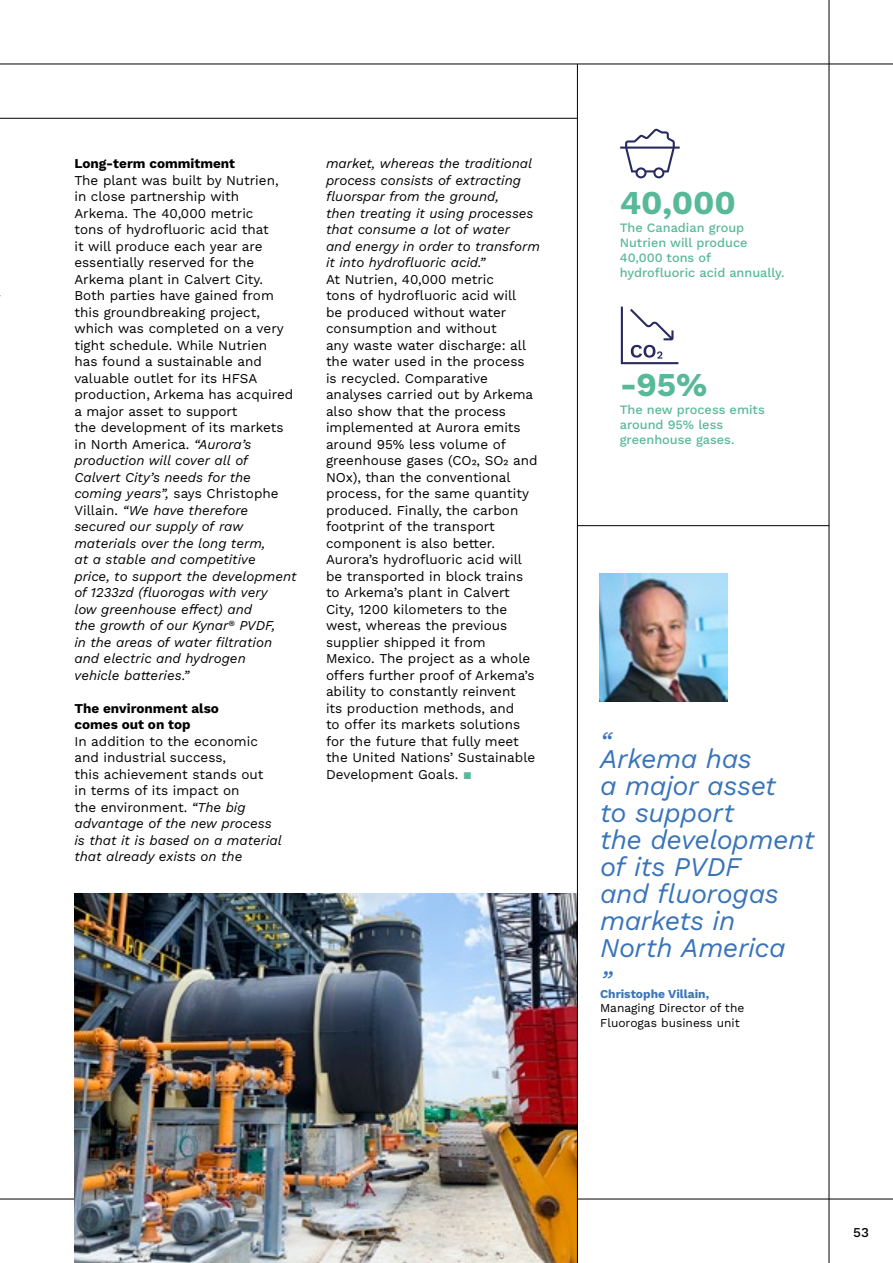
<style>
.page{position:relative;width:893px;height:1263px;background:#fff}
.page>*{position:absolute;margin:0;border:0;box-sizing:border-box;transform-origin:0 0}
.t1{font:700 33.3px "Work Sans";color:#58b998}
.t2{font:italic 27px/27px "Work Sans";letter-spacing:-.015em;color:#3974b9}
.t3{font:13.5px/16.5px "Work Sans";color:#000}
.t4{font:italic 13.5px/16.5px "Work Sans";color:#000}
.t5{font:700 13.5px/16.5px "Work Sans";color:#000}
.t6{font:500 13.5px "Work Sans";color:#000}
.t7{font:500 12.75px/15px "Work Sans";color:#58b998}
.t8{font:12px/14.2px "Work Sans";color:#000}
.t9{font:700 12px "Work Sans";color:#3974b9}
.s1{font-style:italic}
.s2{color:#58b998}
</style>
<div class="page">
<img style="left:599px;top:574px;width:128px;height:127px">
<svg style="left:125px;top:63px;width:64px;height:1px"></svg>
<svg style="left:621px;top:307px;width:57px;height:57px"></svg>
<svg style="left:620px;top:128px;width:60px;height:50px"></svg>
<hr style="left:829px;top:0;width:1px;height:1263px;background:#000">
<hr style="left:0;top:1198px;width:893px;height:1px;background:#000">
<hr style="left:0;top:64px;width:893px;height:1px;background:#000">
<hr style="left:0;top:118px;width:578px;height:1px;background:#000">
<hr style="left:578px;top:525px;width:251px;height:1px;background:#000">
<img style="left:74px;top:893px;width:503px;height:370px">
<hr style="left:577px;top:64px;width:1px;height:1199px;background:#000">
<p class="t5" style="left:74px;top:155px;width:162px">Long-term commitment</p>
<p class="t3" style="left:74px;top:171px;width:224px">The plant was built by Nutrien,<br>in close partnership with<br>Arkema. The 40,000 metric<br>tons of hydrofluoric acid that<br>it will produce each year are essentially reserved for the<br>Arkema plant in Calvert City.<br>Both parties have gained from this groundbreaking project, which was completed on a very tight schedule. While Nutrien<br>has found a sustainable and valuable outlet for its HFSA production, Arkema has acquired a major asset to support<br>the development of its markets in North America. <span class="s1">“Aurora’s production will cover all of<br>Calvert City’s needs for the coming years”,</span> says Christophe<br>Villain. <span class="s1">“We have therefore secured our supply of raw materials over the long term,<br>at a stable and competitive<br>price, to support the development of 1233zd (fluorogas with very<br>low greenhouse effect) and<br>the growth of our Kynar</span><sup>®</sup> <span class="s1">PVDF,<br>in the areas of water filtration and electric and hydrogen<br>vehicle batteries.”</span></p>
<p class="t5" style="left:74px;top:699px;width:146px">The environment also comes out on top</p>
<p class="t3" style="left:74px;top:732px;width:209px">In addition to the economic and industrial success,<br>this achievement stands out<br>in terms of its impact on<br>the environment. <span class="s1">“The big advantage of the new process is that it is based on a material that already exists on the</span></p>
<p class="t4" style="left:326px;top:154px;width:215px">market, whereas the traditional process consists of extracting fluorspar from the ground,<br>then treating it using processes that consume a lot of water<br>and energy in order to transform it into hydrofluoric acid.”</p>
<p class="t3" style="left:326px;top:270px;width:213px">At Nutrien, 40,000 metric<br>tons of hydrofluoric acid will<br>be produced without water consumption and without<br>any waste water discharge: all the water used in the process is recycled. Comparative analyses carried out by Arkema also show that the process implemented at Aurora emits around 95% less volume of greenhouse gases (CO2, SO2 and<br>NOx), than the conventional process, for the same quantity produced. Finally, the carbon footprint of the transport component is also better.<br>Aurora’s hydrofluoric acid will be transported in block trains to Arkema’s plant in Calvert<br>City, 1200 kilometers to the west, whereas the previous supplier shipped it from<br>Mexico. The project as a whole offers further proof of Arkema’s ability to constantly reinvent<br>its production methods, and<br>to offer its markets solutions for the future that fully meet the United Nations’ Sustainable<br>Development Goals. <span class="s2">▪</span></p>
<h1 class="t1" style="left:620px;top:177px;width:118px">40,000</h1>
<p class="t7" style="left:620px;top:220px;width:166px">The Canadian group<br>Nutrien will produce<br>40,000 tons of hydrofluoric acid annually.</p>
<h1 class="t1" style="left:620px;top:359px;width:89px">-95%</h1>
<p class="t7" style="left:620px;top:402px;width:146px">The new process emits around 95% less greenhouse gases.</p>
<h2 class="t2" style="left:600px;top:726px;width:13px">“</h2>
<h2 class="t2" style="left:600px;top:743px;width:216px">Arkema has<br>a major asset<br>to support<br>the development of its PVDF<br>and fluorogas markets in<br>North America</h2>
<h2 class="t2" style="left:600px;top:965px;width:13px">”</h2>
<p class="t9" style="left:600px;top:985px;width:111px">Christophe Villain,</p>
<p class="t8" style="left:600px;top:1001px;width:146px">Managing Director of the<br>Fluorogas business unit</p>
<p class="t6" style="left:853px;top:1222px;width:17px">53</p>
</div>
